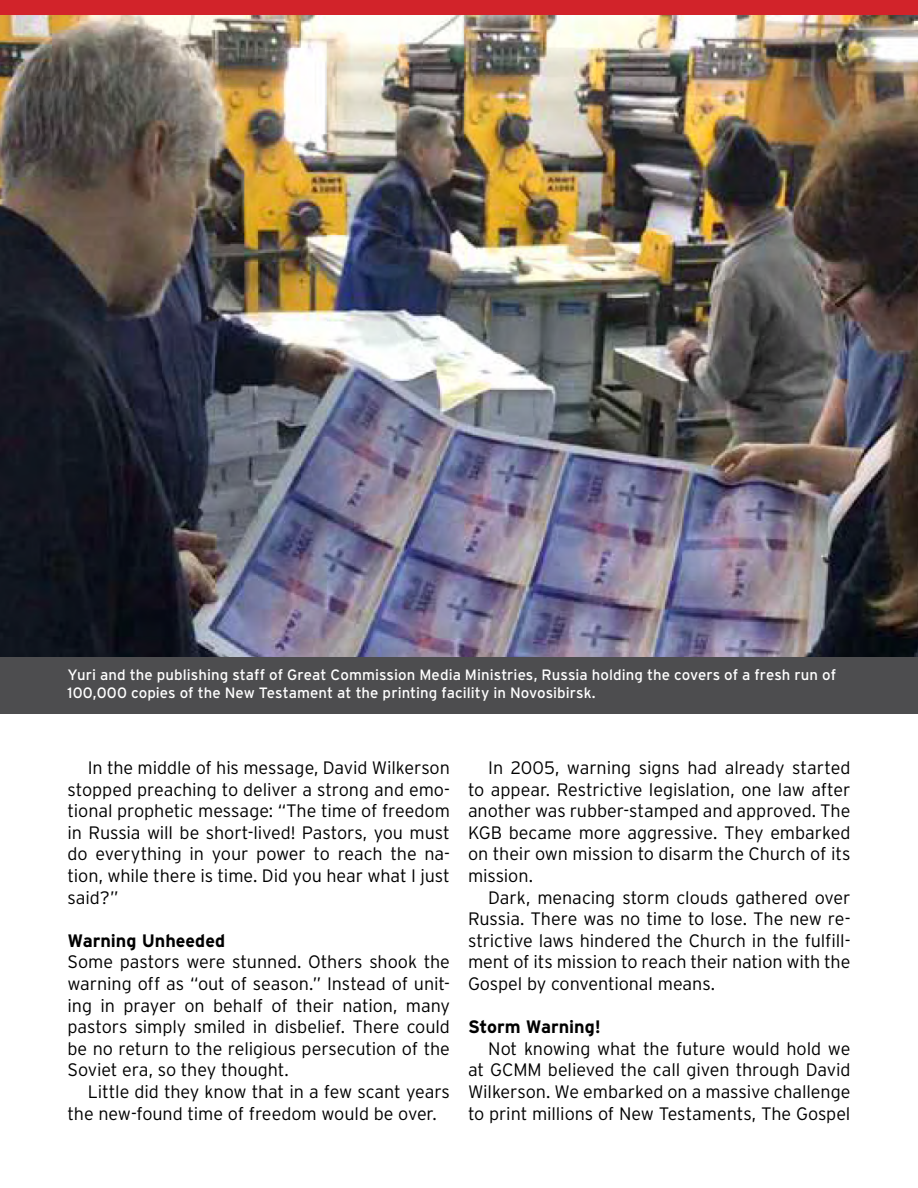
<style>
.page{position:relative;width:918px;height:1188px;background:#fff}
.page>*{position:absolute;margin:0;border:0;box-sizing:border-box;transform-origin:0 0}
.t1{font:300 18px/21.6px "Interstate";letter-spacing:-.005em;color:#000;text-align:justify}
.t2{font:700 18px "Interstate";letter-spacing:-.005em;color:#000}
.t3{font:15px/18px "Interstate";letter-spacing:.005em;color:#fff}
</style>
<div class="page">
<img style="left:0;top:14px;width:918px;height:643px">
<div style="left:0;top:657px;width:918px;height:57px;background:#4d4d4f"></div>
<div style="left:0;top:0;width:918px;height:14px;background:#d2232a"></div>
<p class="t3" style="left:68px;top:666px;width:770px">Yuri and the publishing staff of Great Commission Media Ministries, Russia holding the covers of a fresh run of<br>100,000 copies of the New Testament at the printing facility in Novosibirsk.</p>
<p class="t1" style="left:68px;top:757px;width:384px;text-indent:20px">In the middle of his message, David Wilkerson stopped preaching to deliver a strong and emo&shy;tional prophetic message: “The time of freedom in Russia will be short-lived! Pastors, you must do everything in your power to reach the na&shy;tion, while there is time. Did you hear what I just said?”</p>
<p class="t2" style="left:68px;top:930px;width:159px">Warning Unheeded</p>
<p class="t1" style="left:68px;top:951px;width:384px">Some pastors were stunned. Others shook the warning off as “out of season.” Instead of unit&shy;ing in prayer on behalf of their nation, many pastors simply smiled in disbelief. There could be no return to the religious persecution of the Soviet era, so they thought.</p>
<p class="t1" style="left:68px;top:1081px;width:384px;text-indent:20px">Little did they know that in a few scant years the new-found time of freedom would be over.</p>
<p class="t1" style="left:468px;top:757px;width:384px;text-indent:20px">In 2005, warning signs had already started to appear. Restrictive legislation, one law after another was rubber-stamped and approved. The KGB became more aggressive. They embarked on their own mission to disarm the Church of its mission.</p>
<p class="t1" style="left:468px;top:886px;width:384px;text-indent:20px">Dark, menacing storm clouds gathered over Russia. There was no time to lose. The new re&shy;strictive laws hindered the Church in the fulfill&shy;ment of its mission to reach their nation with the Gospel by conventional means.</p>
<p class="t2" style="left:468px;top:1017px;width:134px">Storm Warning!</p>
<p class="t1" style="left:468px;top:1037px;width:384px;text-indent:20px">Not knowing what the future would hold we at GCMM believed the call given through David Wilkerson. We embarked on a massive challenge to print millions of New Testaments, The Gospel</p>
</div>
